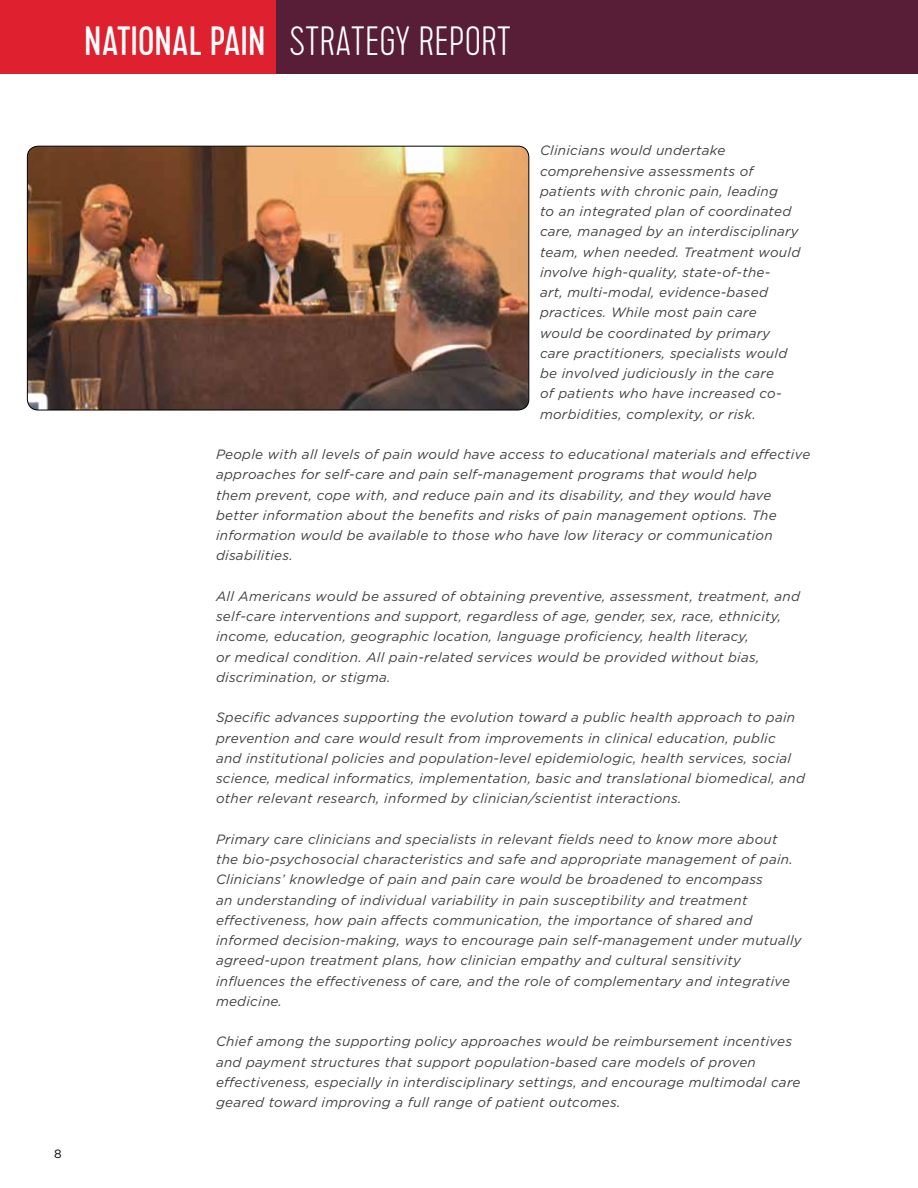
<style>
.page{position:relative;width:918px;height:1188px;background:#fff}
.page>*{position:absolute;margin:0;border:0;box-sizing:border-box;transform-origin:0 0}
.t1{font:100 40.95px "Cervo";color:#fff}
.t2{font:italic 13.5px/20.2px "Gotham";letter-spacing:.02em;color:#414042}
.t3{font:12px "Gotham";color:#000}
.s1{font-weight:400}
</style>
<div class="page">
<div style="left:0;top:0;width:281px;height:73px;background:#df212f"></div>
<div style="left:276px;top:0;width:642px;height:73px;background:#581e38"></div>
<img style="left:27px;top:146px;width:502px;height:264px">
<div style="left:27px;top:146px;width:502px;height:264px;border:1px solid #000;border-radius:11px"></div>
<h1 class="t1" style="left:84px;top:18px;width:428px"><span class="s1">NATIONAL PAIN</span> STRATEGY REPORT</h1>
<p class="t3" style="left:54px;top:1146px;width:9px">8</p>
<p class="t2" style="left:540px;top:140px;width:262px">Clinicians would undertake comprehensive assessments of patients with chronic pain, leading<br>to an integrated plan of coordinated care, managed by an interdisciplinary team, when needed. Treatment would involve high-quality, state-of-the-<br>art, multi-modal, evidence-based practices. While most pain care would be coordinated by primary care practitioners, specialists would be involved judiciously in the care<br>of patients who have increased co&shy;morbidities, complexity, or risk.</p>
<p class="t2" style="left:216px;top:444px;width:596px">People with all levels of pain would have access to educational materials and effective approaches for self-care and pain self-management programs that would help<br>them prevent, cope with, and reduce pain and its disability, and they would have better information about the benefits and risks of pain management options. The information would be available to those who have low literacy or communication disabilities.</p>
<p class="t2" style="left:216px;top:586px;width:585px">All Americans would be assured of obtaining preventive, assessment, treatment, and self-care interventions and support, regardless of age, gender, sex, race, ethnicity, income, education, geographic location, language proficiency, health literacy,<br>or medical condition. All pain-related services would be provided without bias, discrimination, or stigma.</p>
<p class="t2" style="left:216px;top:707px;width:591px">Specific advances supporting the evolution toward a public health approach to pain prevention and care would result from improvements in clinical education, public<br>and institutional policies and population-level epidemiologic, health services, social science, medical informatics, implementation, basic and translational biomedical, and other relevant research, informed by clinician/scientist interactions.</p>
<p class="t2" style="left:216px;top:829px;width:587px">Primary care clinicians and specialists in relevant fields need to know more about the bio-psychosocial characteristics and safe and appropriate management of pain.<br>Clinicians’ knowledge of pain and pain care would be broadened to encompass<br>an understanding of individual variability in pain susceptibility and treatment effectiveness, how pain affects communication, the importance of shared and informed decision-making, ways to encourage pain self-management under mutually agreed-upon treatment plans, how clinician empathy and cultural sensitivity influences the effectiveness of care, and the role of complementary and integrative medicine.</p>
<p class="t2" style="left:216px;top:1031px;width:586px">Chief among the supporting policy approaches would be reimbursement incentives and payment structures that support population-based care models of proven effectiveness, especially in interdisciplinary settings, and encourage multimodal care geared toward improving a full range of patient outcomes.</p>
</div>
